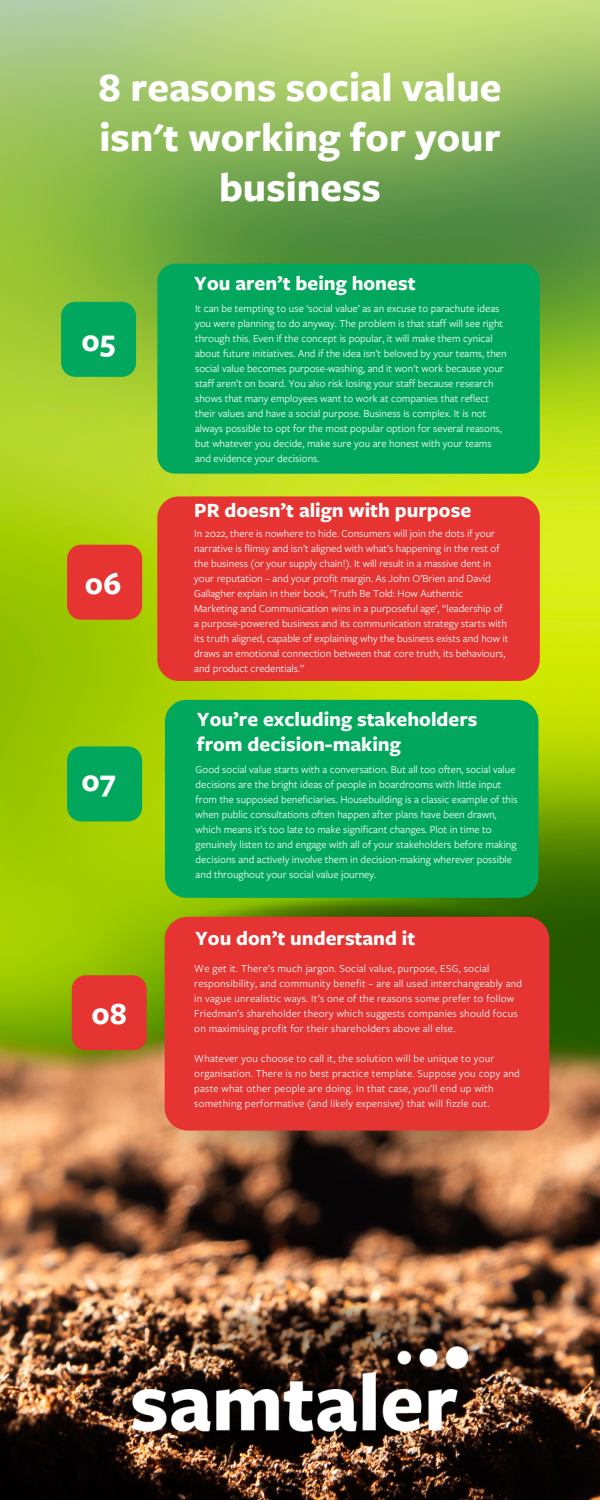
<style>
.page{position:relative;width:600px;height:1500px;background:#fff}
.page>*{position:absolute;margin:0;border:0;box-sizing:border-box;transform-origin:0 0}
.t1{font:700 42px/50.2px "Freight Sans Pro";color:#fff;text-align:center}
.t2{font:700 32px "Freight Sans Pro";color:#fff}
.t3{font:700 21px/24.8px "Freight Sans Pro";color:#fff}
.t4{font:11px/15px "Freight Sans Pro";color:#fff}
.t5{font:11px/15px "Freight Sans Pro";letter-spacing:.02em;color:#fff}
</style>
<div class="page">
<img style="left:0;top:0;width:600px;height:1500px">
<img style="left:157px;top:1302px;width:383px;height:76px">
<img style="left:157px;top:1093px;width:383px;height:76px">
<img style="left:157px;top:898px;width:383px;height:75px">
<div style="left:165px;top:917px;width:384px;height:214px;background:#e53432;border-radius:23px"></div>
<img style="left:157px;top:725px;width:383px;height:75px">
<div style="left:165px;top:700px;width:373px;height:198px;background:#00a75d;border-radius:21px"></div>
<div style="left:157px;top:496px;width:383px;height:185px;background:#e53432;border-radius:21px"></div>
<div style="left:157px;top:264px;width:383px;height:210px;background:#00a75d;border-radius:18px"></div>
<div style="left:61px;top:302px;width:75px;height:75px;background:#00a75d;border-radius:14px"></div>
<div style="left:67px;top:545px;width:75px;height:75px;background:#e53432;border-radius:14px"></div>
<div style="left:67px;top:746px;width:75px;height:75px;background:#00a75d;border-radius:14px"></div>
<div style="left:72px;top:975px;width:75px;height:75px;background:#e53432;border-radius:14px"></div>
<img style="left:132px;top:1347px;width:336px;height:84px">
<h1 class="t1" style="left:98px;top:60px;width:405px">8 reasons social value isn't working for your business</h1>
<h2 class="t2" style="left:82px;top:319px;width:36px">05</h2>
<h2 class="t2" style="left:85px;top:561px;width:38px">06</h2>
<h2 class="t2" style="left:81px;top:759px;width:36px">07</h2>
<h2 class="t2" style="left:91px;top:992px;width:37px">08</h2>
<h3 class="t3" style="left:194px;top:270px;width:223px">You aren’t being honest</h3>
<p class="t4" style="left:195px;top:300px;width:313px">It can be tempting to use ‘social value’ as an excuse to parachute ideas you were planning to do anyway. The problem is that staff will see right through this. Even if the concept is popular, it will make them cynical about future initiatives. And if the idea isn’t beloved by your teams, then social value becomes purpose-washing, and it won’t work because your staff aren’t on board. You also risk losing your staff because research shows that many employees want to work at companies that reflect their values and have a social purpose. Business is complex. It is not always possible to opt for the most popular option for several reasons, but whatever you decide, make sure you are honest with your teams and evidence your decisions.</p>
<h3 class="t3" style="left:194px;top:497px;width:278px">PR doesn’t align with purpose</h3>
<p class="t4" style="left:194px;top:526px;width:316px">In 2022, there is nowhere to hide. Consumers will join the dots if your narrative is flimsy and isn’t aligned with what’s happening in the rest of the business (or your supply chain!). It will result in a massive dent in your reputation – and your profit margin. As John O’Brien and David Gallagher explain in their book, ‘Truth Be Told: How Authentic Marketing and Communication wins in a purposeful age’, “leadership of a purpose-powered business and its communication strategy starts with its truth aligned, capable of explaining why the business exists and how it draws an emotional connection between that core truth, its behaviours, and product credentials.”</p>
<h3 class="t3" style="left:197px;top:706px;width:282px">You’re excluding stakeholders from decision-making</h3>
<p class="t4" style="left:196px;top:761px;width:324px">Good social value starts with a conversation. But all too often, social value decisions are the bright ideas of people in boardrooms with little input from the supposed beneficiaries. Housebuilding is a classic example of this when public consultations often happen after plans have been drawn, which means it’s too late to make significant changes. Plot in time to genuinely listen to and engage with all of your stakeholders before making decisions and actively involve them in decision-making wherever possible and throughout your social value journey.</p>
<h3 class="t3" style="left:195px;top:925px;width:222px">You don’t understand it</h3>
<p class="t5" style="left:194px;top:960px;width:330px">We get it. There’s much jargon. Social value, purpose, ESG, social responsibility, and community benefit – are all used interchangeably and in vague unrealistic ways. It’s one of the reasons some prefer to follow Friedman’s shareholder theory which suggests companies should focus on maximising profit for their shareholders above all else.</p>
<p class="t5" style="left:194px;top:1050px;width:327px">Whatever you choose to call it, the solution will be unique to your organisation. There is no best practice template. Suppose you copy and paste what other people are doing. In that case, you’ll end up with something performative (and likely expensive) that will fizzle out.</p>
</div>
